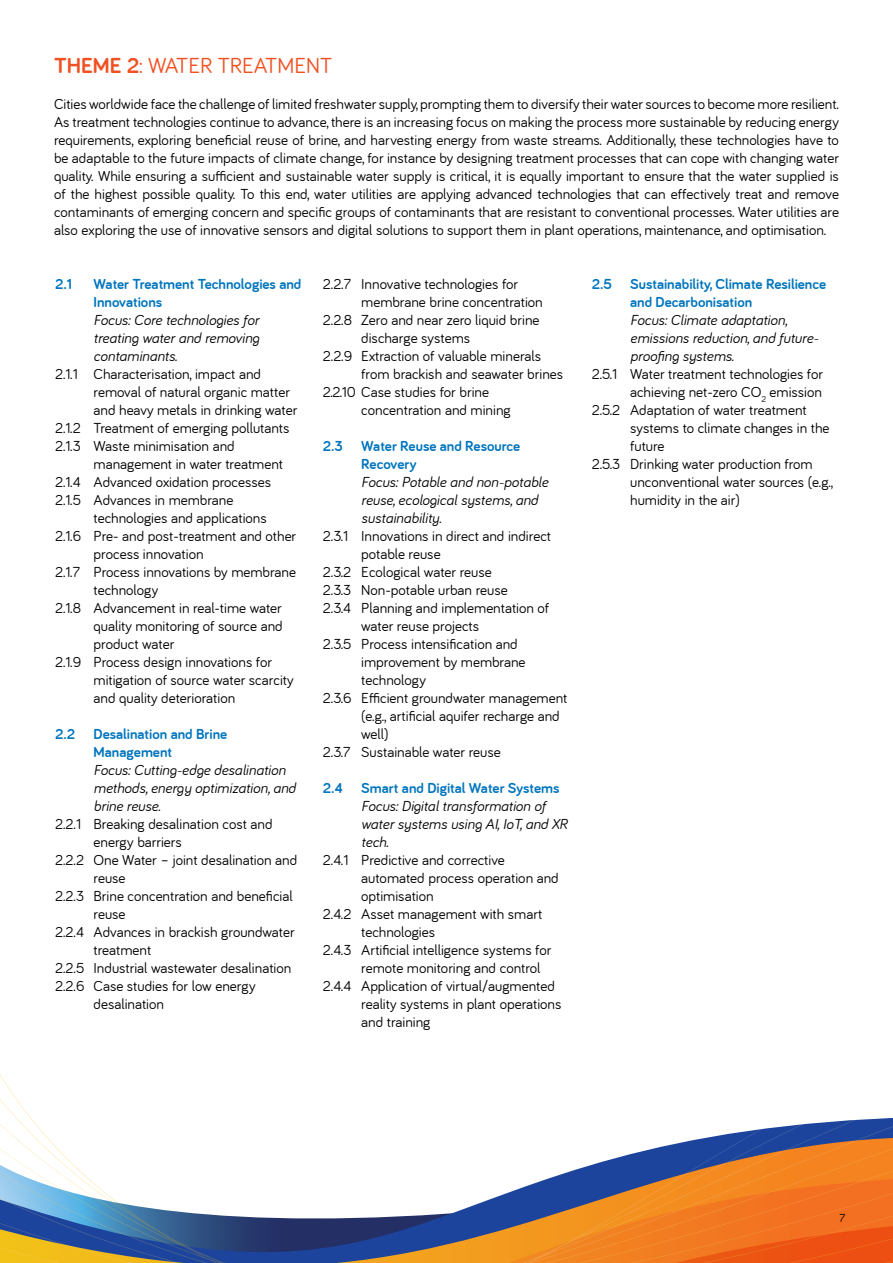
<style>
.page{position:relative;width:893px;height:1263px;background:#fff}
.page>*{position:absolute;margin:0;border:0;box-sizing:border-box;transform-origin:0 0}
.t1{font:22.5px "Bariol";color:#f05123}
.t2{font:15px/18px "Bariol";color:#000;text-align:justify}
.t3{font:italic 15px/18px "Bariol";color:#000}
.t4{font:700 15px/18px "Bariol";color:#0075be}
.t5{font:12px "Bariol";color:#000}
.s1{font-weight:700}
</style>
<div class="page">
<svg style="left:0;top:1074px;width:893px;height:189px"></svg>
<h1 class="t1" style="left:54px;top:53px;width:280px"><span class="s1">THEME 2</span>: WATER TREATMENT</h1>
<p class="t2" style="left:54px;top:95px;width:786px">Cities worldwide face the challenge of limited freshwater supply, prompting them to diversify their water sources to become more resilient.<br>As treatment technologies continue to advance, there is an increasing focus on making the process more sustainable by reducing energy requirements, exploring beneficial reuse of brine, and harvesting energy from waste streams. Additionally, these technologies have to be adaptable to the future impacts of climate change, for instance by designing treatment processes that can cope with changing water quality. While ensuring a sufficient and sustainable water supply is critical, it is equally important to ensure that the water supplied is of the highest possible quality. To this end, water utilities are applying advanced technologies that can effectively treat and remove contaminants of emerging concern and specific groups of contaminants that are resistant to conventional processes. Water utilities are also exploring the use of innovative sensors and digital solutions to support them in plant operations, maintenance, and optimisation.</p>
<p class="t4" style="left:55px;top:275px;width:18px">2.1</p>
<p class="t4" style="left:94px;top:275px;width:209px">Water Treatment Technologies and<br>Innovations</p>
<p class="t3" style="left:94px;top:311px;width:167px;text-align:justify">Focus: Core technologies for treating water and removing contaminants.</p>
<p class="t2" style="left:55px;top:365px;width:207px">2.1.1 Characterisation, impact and</p>
<p class="t2" style="left:94px;top:383px;width:198px">removal of natural organic matter</p>
<p class="t2" style="left:94px;top:401px;width:205px">and heavy metals in drinking water</p>
<p class="t2" style="left:55px;top:419px;width:236px">2.1.2 Treatment of emerging pollutants</p>
<p class="t2" style="left:55px;top:437px;width:181px">2.1.3 Waste minimisation and</p>
<p class="t2" style="left:94px;top:455px;width:191px">management in water treatment</p>
<p class="t2" style="left:55px;top:473px;width:218px">2.1.4 Advanced oxidation processes</p>
<p class="t2" style="left:55px;top:491px;width:180px">2.1.5 Advances in membrane</p>
<p class="t2" style="left:94px;top:509px;width:175px">technologies and applications</p>
<p class="t2" style="left:55px;top:527px;width:242px">2.1.6 Pre- and post-treatment and other</p>
<p class="t2" style="left:94px;top:545px;width:111px">process innovation</p>
<p class="t2" style="left:55px;top:563px;width:242px">2.1.7 Process innovations by membrane</p>
<p class="t2" style="left:94px;top:581px;width:66px">technology</p>
<p class="t2" style="left:55px;top:599px;width:228px">2.1.8 Advancement in real-time water</p>
<p class="t2" style="left:94px;top:617px;width:191px">quality monitoring of source and</p>
<p class="t2" style="left:94px;top:635px;width:82px">product water</p>
<p class="t2" style="left:55px;top:653px;width:218px">2.1.9 Process design innovations for</p>
<p class="t2" style="left:94px;top:671px;width:202px">mitigation of source water scarcity</p>
<p class="t2" style="left:94px;top:689px;width:143px">and quality deterioration</p>
<p class="t4" style="left:94px;top:725px;width:135px;text-indent:-38px">2.2 Desalination and Brine<br>Management</p>
<p class="t3" style="left:94px;top:761px;width:204px">Focus: Cutting-edge desalination methods, energy optimization, and brine reuse.</p>
<p class="t2" style="left:55px;top:815px;width:219px">2.2.1 Breaking desalination cost and</p>
<p class="t2" style="left:94px;top:833px;width:90px">energy barriers</p>
<p class="t2" style="left:55px;top:851px;width:244px">2.2.2 One Water – joint desalination and</p>
<p class="t2" style="left:94px;top:869px;width:34px">reuse</p>
<p class="t2" style="left:55px;top:887px;width:239px">2.2.3 Brine concentration and beneficial</p>
<p class="t2" style="left:94px;top:905px;width:34px">reuse</p>
<p class="t2" style="left:55px;top:923px;width:241px">2.2.4 Advances in brackish groundwater</p>
<p class="t2" style="left:94px;top:941px;width:59px">treatment</p>
<p class="t2" style="left:55px;top:959px;width:238px">2.2.5 Industrial wastewater desalination</p>
<p class="t2" style="left:55px;top:977px;width:202px">2.2.6 Case studies for low energy</p>
<p class="t2" style="left:94px;top:995px;width:72px">desalination</p>
<p class="t2" style="left:323px;top:275px;width:197px">2.2.7 Innovative technologies for</p>
<p class="t2" style="left:361px;top:293px;width:183px">membrane brine concentration</p>
<p class="t2" style="left:323px;top:311px;width:218px">2.2.8 Zero and near zero liquid brine</p>
<p class="t2" style="left:361px;top:329px;width:110px">discharge systems</p>
<p class="t2" style="left:323px;top:347px;width:220px">2.2.9 Extraction of valuable minerals</p>
<p class="t2" style="left:361px;top:365px;width:203px">from brackish and seawater brines</p>
<p class="t2" style="left:323px;top:383px;width:168px">2.2.10 Case studies for brine</p>
<p class="t2" style="left:361px;top:401px;width:151px">concentration and mining</p>
<p class="t4" style="left:361px;top:437px;width:161px;text-indent:-38px">2.3 Water Reuse and Resource<br>Recovery</p>
<p class="t3" style="left:361px;top:473px;width:189px">Focus: Potable and non-potable reuse, ecological systems, and sustainability.</p>
<p class="t2" style="left:323px;top:527px;width:230px">2.3.1 Innovations in direct and indirect</p>
<p class="t2" style="left:361px;top:545px;width:81px">potable reuse</p>
<p class="t2" style="left:323px;top:563px;width:170px">2.3.2 Ecological water reuse</p>
<p class="t2" style="left:323px;top:581px;width:186px">2.3.3 Non-potable urban reuse</p>
<p class="t2" style="left:323px;top:599px;width:228px">2.3.4 Planning and implementation of</p>
<p class="t2" style="left:361px;top:617px;width:119px">water reuse projects</p>
<p class="t2" style="left:323px;top:635px;width:196px">2.3.5 Process intensification and</p>
<p class="t2" style="left:361px;top:653px;width:166px">improvement by membrane</p>
<p class="t2" style="left:361px;top:671px;width:66px">technology</p>
<p class="t2" style="left:323px;top:689px;width:246px">2.3.6 Efficient groundwater management</p>
<p class="t2" style="left:361px;top:707px;width:200px">(e.g., artificial aquifer recharge and</p>
<p class="t2" style="left:361px;top:725px;width:29px">well)</p>
<p class="t2" style="left:323px;top:743px;width:179px">2.3.7 Sustainable water reuse</p>
<p class="t4" style="left:323px;top:779px;width:238px">2.4 Smart and Digital Water Systems</p>
<p class="t3" style="left:361px;top:797px;width:208px">Focus: Digital transformation of water systems using AI, IoT, and XR tech.</p>
<p class="t2" style="left:323px;top:851px;width:183px">2.4.1 Predictive and corrective</p>
<p class="t2" style="left:361px;top:869px;width:199px">automated process operation and</p>
<p class="t2" style="left:361px;top:887px;width:74px">optimisation</p>
<p class="t2" style="left:323px;top:905px;width:221px">2.4.2 Asset management with smart</p>
<p class="t2" style="left:361px;top:923px;width:75px">technologies</p>
<p class="t2" style="left:323px;top:941px;width:230px">2.4.3 Artificial intelligence systems for</p>
<p class="t2" style="left:361px;top:959px;width:181px">remote monitoring and control</p>
<p class="t2" style="left:323px;top:977px;width:233px">2.4.4 Application of virtual/augmented</p>
<p class="t2" style="left:361px;top:995px;width:202px">reality systems in plant operations</p>
<p class="t2" style="left:361px;top:1013px;width:71px">and training</p>
<p class="t4" style="left:630px;top:275px;width:198px;text-indent:-38px">2.5 Sustainability, Climate Resilience and Decarbonisation</p>
<p class="t3" style="left:630px;top:311px;width:190px">Focus: Climate adaptation, emissions reduction, and future&shy;proofing systems.</p>
<p class="t2" style="left:592px;top:365px;width:233px">2.5.1 Water treatment technologies for</p>
<p class="t2" style="left:630px;top:383px;width:193px">achieving net-zero CO<sub>2</sub> emission</p>
<p class="t2" style="left:592px;top:401px;width:216px">2.5.2 Adaptation of water treatment</p>
<p class="t2" style="left:630px;top:419px;width:201px">systems to climate changes in the</p>
<p class="t2" style="left:630px;top:437px;width:36px">future</p>
<p class="t2" style="left:592px;top:455px;width:222px">2.5.3 Drinking water production from</p>
<p class="t2" style="left:630px;top:473px;width:205px">unconventional water sources (e.g.,</p>
<p class="t2" style="left:630px;top:491px;width:111px">humidity in the air)</p>
<p class="t5" style="left:840px;top:1211px;width:7px">7</p>
</div>
